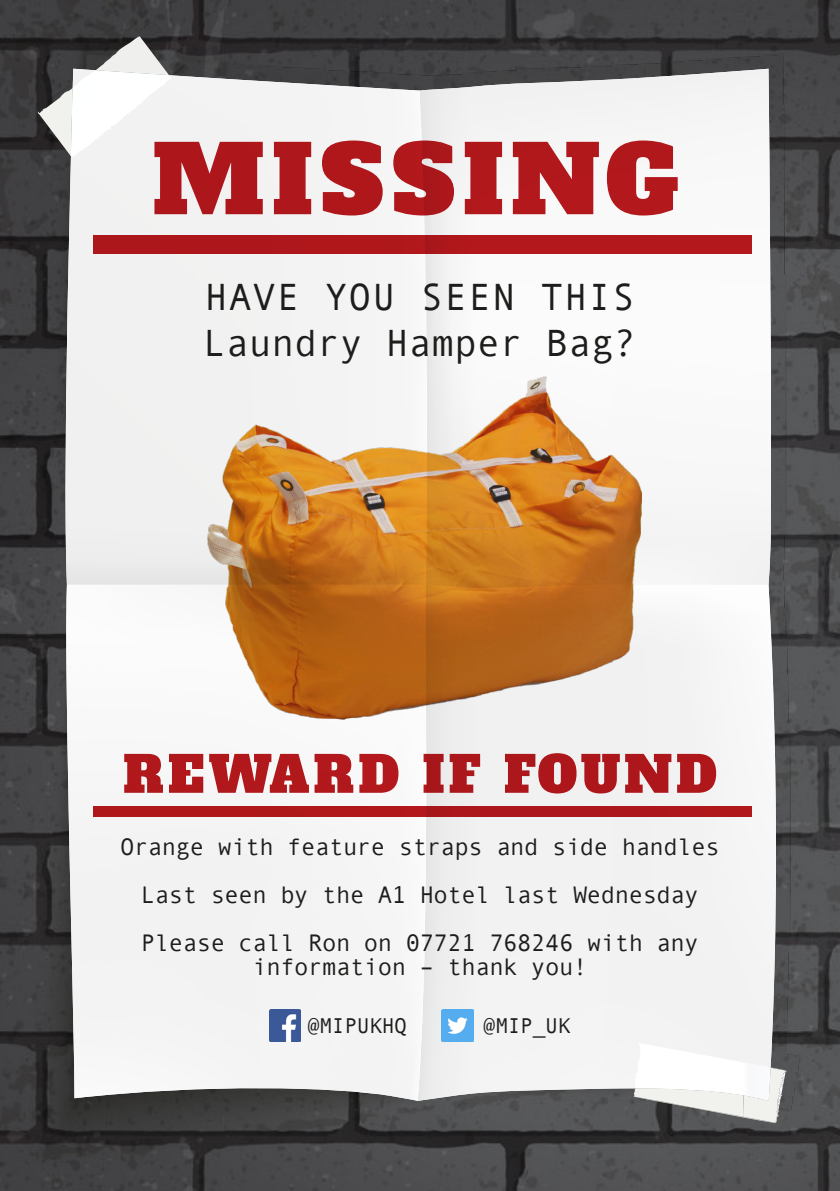
<style>
.page{position:relative;width:840px;height:1191px;background:#fff}
.page>*{position:absolute;margin:0;border:0;box-sizing:border-box;transform-origin:0 0}
.t1{font:93px "Alfa Slab One";letter-spacing:.08em;color:#b7191d}
.t2{font:50px "Alfa Slab One";letter-spacing:.08em;color:#b7191d}
.t3{font:38px/45.6px "Andale Mono";color:#1d1d1b}
.t4{font:24px/24px "Andale Mono";letter-spacing:-.02em;color:#1d1d1b;text-align:center}
.t5{font:21.4px "Andale Mono";letter-spacing:-.02em;color:#1d1d1b}
</style>
<div class="page">
<img style="left:0;top:0;width:839px;height:1191px">
<img style="left:9px;top:0;width:826px;height:1166px">
<img style="left:426px;top:584px;width:351px;height:516px">
<img style="left:428px;top:69px;width:342px;height:519px">
<div style="left:66px;top:584px;width:360px;height:516px;background:#f4f4f5"></div>
<div style="left:65px;top:69px;width:363px;height:515px;background:#f2f2f2"></div>
<img style="left:633px;top:1043px;width:6px;height:24px">
<img style="left:639px;top:1043px;width:131px;height:24px">
<img style="left:744px;top:1062px;width:26px;height:5px">
<svg style="left:633px;top:1067px;width:153px;height:56px"></svg>
<img style="left:84px;top:77px;width:81px;height:71px">
<img style="left:91px;top:70px;width:80px;height:20px">
<svg style="left:38px;top:88px;width:33px;height:68px"></svg>
<img style="left:71px;top:78px;width:13px;height:78px">
<svg style="left:89px;top:36px;width:80px;height:41px"></svg>
<img style="left:208px;top:377px;width:433px;height:343px">
<div style="left:93px;top:235px;width:658px;height:19px;background:#af181b"></div>
<div style="left:93px;top:806px;width:658px;height:10px;background:#af171b"></div>
<img style="left:269px;top:1009px;width:32px;height:32px">
<img style="left:441px;top:1009px;width:32px;height:32px">
<h1 class="t1" style="left:152px;top:118px;width:527px">MISSING</h1>
<p class="t3" style="left:203px;top:272px;width:435px">HAVE YOU SEEN THIS<br>Laundry Hamper Bag?</p>
<h2 class="t2" style="left:123px;top:741px;width:595px">REWARD IF FOUND</h2>
<p class="t4" style="left:120px;top:833px;width:601px">Orange with feature straps and side handles</p>
<p class="t4" style="left:141px;top:881px;width:559px">Last seen by the A1 Hotel last Wednesday</p>
<p class="t4" style="left:141px;top:929px;width:559px">Please call Ron on 07721 768246 with any information – thank you!</p>
<p class="t5" style="left:307px;top:1012px;width:102px">@MIPUKHQ</p>
<p class="t5" style="left:482px;top:1011px;width:89px">@MIP_UK</p>
</div>
